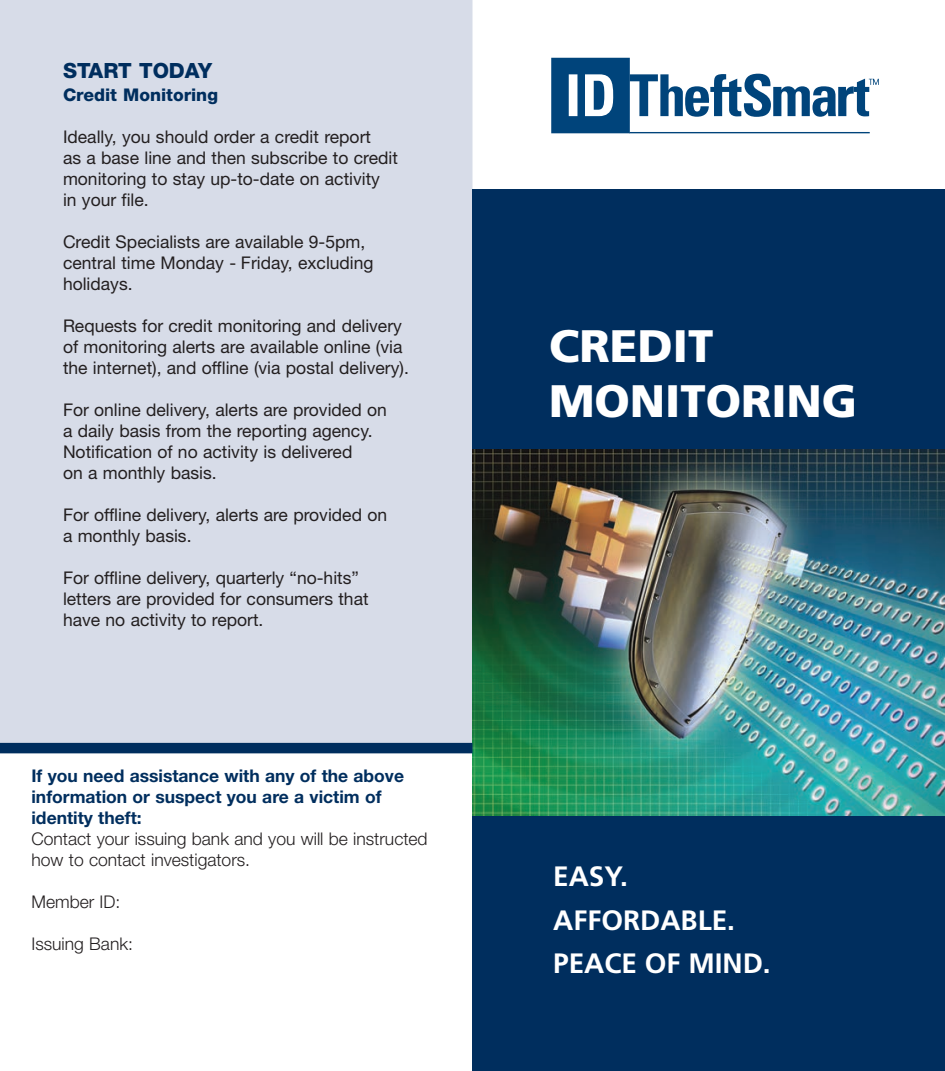
<style>
.page{position:relative;width:945px;height:1071px;background:#fff}
.page>*{position:absolute;margin:0;border:0;box-sizing:border-box;transform-origin:0 0}
.t1{font:900 45.5px/54.6px "Frutiger";color:#fff}
.t2{font:700 28px/43.8px "Frutiger";color:#fff}
.t3{font:800 21px "Helvetica Neue";color:#002e5e}
.t4{font:17.5px/21px "Helvetica Neue";color:#231f20}
.t5{font:300 17.5px/21px "Helvetica Neue";color:#231f20}
.t6{font:700 17.5px/21.3px "Helvetica Neue";color:#002e5e}
.t7{font:800 17.5px "Helvetica Neue";color:#002e5e}
</style>
<div class="page">
<div style="left:472px;top:189px;width:473px;height:882px;background:#002e5e"></div>
<div style="left:0;top:0;width:473px;height:743px;background:#d7dce8"></div>
<img style="left:472px;top:450px;width:473px;height:366px">
<svg style="left:551px;top:58px;width:328px;height:75px"></svg>
<div style="left:0;top:743px;width:472px;height:10px;background:#002e5e"></div>
<p class="t3" style="left:63px;top:58px;width:151px">START TODAY</p>
<p class="t7" style="left:63px;top:85px;width:157px">Credit Monitoring</p>
<p class="t4" style="left:63px;top:126px;width:336px">Ideally, you should order a credit report<br>as a base line and then subscribe to credit monitoring to stay up-to-date on activity in your file.</p>
<p class="t4" style="left:63px;top:231px;width:312px">Credit Specialists are available 9-5pm, central time Monday - Friday, excluding holidays.</p>
<p class="t4" style="left:63px;top:315px;width:347px">Requests for credit monitoring and delivery of monitoring alerts are available online (via the internet), and offline (via postal delivery).</p>
<p class="t4" style="left:63px;top:399px;width:325px">For online delivery, alerts are provided on a daily basis from the reporting agency.<br>Notification of no activity is delivered<br>on a monthly basis.</p>
<p class="t4" style="left:63px;top:504px;width:326px">For offline delivery, alerts are provided on a monthly basis.</p>
<p class="t4" style="left:63px;top:567px;width:307px">For offline delivery, quarterly “no-hits” letters are provided for consumers that have no activity to report.</p>
<p class="t6" style="left:32px;top:764px;width:374px">If you need assistance with any of the above information or suspect you are a victim of identity theft:</p>
<p class="t5" style="left:32px;top:827px;width:398px">Contact your issuing bank and you will be instructed how to contact investigators.</p>
<p class="t5" style="left:32px;top:890px;width:90px">Member ID:</p>
<p class="t5" style="left:32px;top:932px;width:103px">Issuing Bank:</p>
<h1 class="t1" style="left:549px;top:318px;width:310px">CREDIT<br>MONITORING</h1>
<h2 class="t2" style="left:553px;top:854px;width:219px">EASY.<br>AFFORDABLE.<br>PEACE OF MIND.</h2>
</div>
